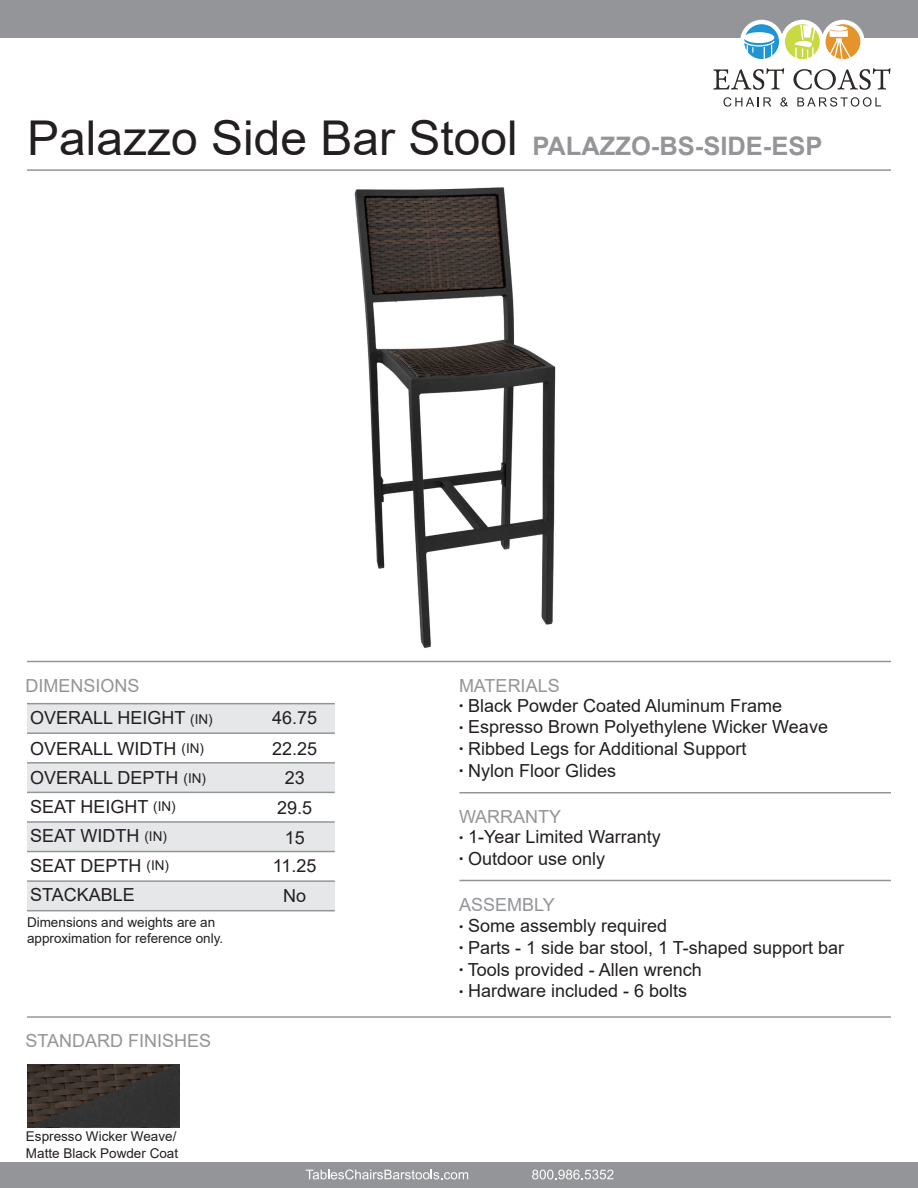
<style>
.page{position:relative;width:918px;height:1188px;background:#fff}
.page>*{position:absolute;margin:0;border:0;box-sizing:border-box;transform-origin:0 0}
.t1{font:48px "Arial";color:#231f20}
.t2{font:18px "Arial";color:#231f20}
.t3{font:18px "Arial";color:#939598}
.t4{font:13.5px/16.2px "Arial";color:#231f20}
.s1{font-weight:700;font-size:25.5px;color:#939598}
.s2{font-size:13.5px}
.s3{font-size:12px}
</style>
<div class="page">
<div style="left:0;top:0;width:918px;height:38px;background:#939598"></div>
<div style="left:740px;top:20px;width:43px;height:43px;background:#fff;border-radius:50%"></div>
<div style="left:781px;top:20px;width:43px;height:43px;background:#fff;border-radius:50%"></div>
<div style="left:821px;top:20px;width:43px;height:43px;background:#fff;border-radius:50%"></div>
<svg style="left:724px;top:97px;width:47px;height:10px"></svg>
<svg style="left:780px;top:97px;width:8px;height:10px"></svg>
<svg style="left:797px;top:97px;width:84px;height:10px"></svg>
<svg style="left:744px;top:24px;width:35px;height:35px"></svg>
<svg style="left:785px;top:24px;width:35px;height:35px"></svg>
<svg style="left:826px;top:24px;width:34px;height:35px"></svg>
<svg style="left:713px;top:68px;width:71px;height:22px"></svg>
<svg style="left:793px;top:68px;width:98px;height:22px"></svg>
<div style="left:0;top:1162px;width:918px;height:26px;background:#939598"></div>
<svg style="left:532px;top:1170px;width:81px;height:9px"></svg>
<svg style="left:306px;top:1169px;width:162px;height:10px"></svg>
<hr style="left:27px;top:169px;width:864px;height:2px;background:#939598">
<hr style="left:27px;top:661px;width:864px;height:1px;background:#939598">
<hr style="left:27px;top:1016px;width:864px;height:2px;background:#939598">
<img style="left:27px;top:1064px;width:152px;height:63px">
<hr style="left:459px;top:880px;width:432px;height:1px;background:#939598">
<hr style="left:459px;top:792px;width:432px;height:2px;background:#939598">
<div style="left:27px;top:704px;width:308px;height:29px;background:#e6e7e9"></div>
<div style="left:27px;top:763px;width:308px;height:29px;background:#e6e7e9"></div>
<div style="left:27px;top:822px;width:308px;height:30px;background:#e6e7e9"></div>
<div style="left:27px;top:881px;width:308px;height:30px;background:#e6e7e9"></div>
<hr style="left:27px;top:732px;width:308px;height:2px;background:#939598">
<hr style="left:27px;top:703px;width:308px;height:1px;background:#939598">
<hr style="left:27px;top:762px;width:308px;height:2px;background:#939598">
<hr style="left:27px;top:792px;width:308px;height:1px;background:#939598">
<hr style="left:27px;top:821px;width:308px;height:2px;background:#939598">
<hr style="left:27px;top:851px;width:308px;height:1px;background:#939598">
<hr style="left:27px;top:880px;width:308px;height:2px;background:#939598">
<hr style="left:27px;top:910px;width:308px;height:1px;background:#939598">
<hr style="left:27px;top:940px;width:308px;height:1px;background:#939598">
<img style="left:354px;top:187px;width:202px;height:461px">
<p class="t1" style="left:27px;top:105px;width:797px">Palazzo Side Bar Stool <span class="s1">PALAZZO-BS-SIDE-ESP</span></p>
<p class="t3" style="left:26px;top:673px;width:116px">DIMENSIONS</p>
<p class="t2" style="left:30px;top:705px;width:184px">OVERALL HEIGHT <span class="s2">(IN)</span></p>
<p class="t2" style="left:30px;top:736px;width:175px">OVERALL WIDTH <span class="s2">(IN)</span></p>
<p class="t2" style="left:30px;top:766px;width:177px">OVERALL DEPTH <span class="s2">(IN)</span></p>
<p class="t2" style="left:30px;top:794px;width:147px">SEAT HEIGHT <span class="s2">(IN)</span></p>
<p class="t2" style="left:30px;top:824px;width:138px">SEAT WIDTH <span class="s2">(IN)</span></p>
<p class="t2" style="left:30px;top:853px;width:140px">SEAT DEPTH <span class="s2">(IN)</span></p>
<p class="t2" style="left:30px;top:882px;width:106px">STACKABLE</p>
<p class="t4" style="left:27px;top:914px;width:198px">Dimensions and weights are an approximation for reference only.</p>
<p class="t3" style="left:26px;top:1028px;width:187px">STANDARD FINISHES</p>
<p class="t4" style="left:26px;top:1129px;width:152px">Espresso Wicker Weave/</p>
<p class="t4" style="left:26px;top:1145px;width:154px">Matte Black Powder Coat</p>
<p class="t2" style="left:272px;top:705px;width:47px">46.75</p>
<p class="t2" style="left:272px;top:736px;width:47px">22.25</p>
<p class="t2" style="left:285px;top:766px;width:22px">23</p>
<p class="t2" style="left:277px;top:795px;width:37px">29.5</p>
<p class="t2" style="left:285px;top:825px;width:22px">15</p>
<p class="t2" style="left:273px;top:853px;width:45px">11.25</p>
<p class="t2" style="left:283px;top:884px;width:25px">No</p>
<p class="t3" style="left:459px;top:673px;width:102px">MATERIALS</p>
<p class="t2" style="left:459px;top:693px;width:325px"><span class="s3">•</span> Black Powder Coated Aluminum Frame</p>
<p class="t2" style="left:459px;top:715px;width:371px"><span class="s3">•</span> Espresso Brown Polyethylene Wicker Weave</p>
<p class="t2" style="left:459px;top:736px;width:289px"><span class="s3">•</span> Ribbed Legs for Additional Support</p>
<p class="t2" style="left:459px;top:758px;width:159px"><span class="s3">•</span> Nylon Floor Glides</p>
<p class="t3" style="left:459px;top:804px;width:104px">WARRANTY</p>
<p class="t2" style="left:459px;top:825px;width:203px"><span class="s3">•</span> 1-Year Limited Warranty</p>
<p class="t2" style="left:459px;top:846px;width:148px"><span class="s3">•</span> Outdoor use only</p>
<p class="t3" style="left:459px;top:892px;width:97px">ASSEMBLY</p>
<p class="t2" style="left:459px;top:914px;width:210px"><span class="s3">•</span> Some assembly required</p>
<p class="t2" style="left:459px;top:935px;width:387px"><span class="s3">•</span> Parts - 1 side bar stool, 1 T-shaped support bar</p>
<p class="t2" style="left:459px;top:957px;width:244px"><span class="s3">•</span> Tools provided - Allen wrench</p>
<p class="t2" style="left:459px;top:978px;width:230px"><span class="s3">•</span> Hardware included - 6 bolts</p>
</div>
